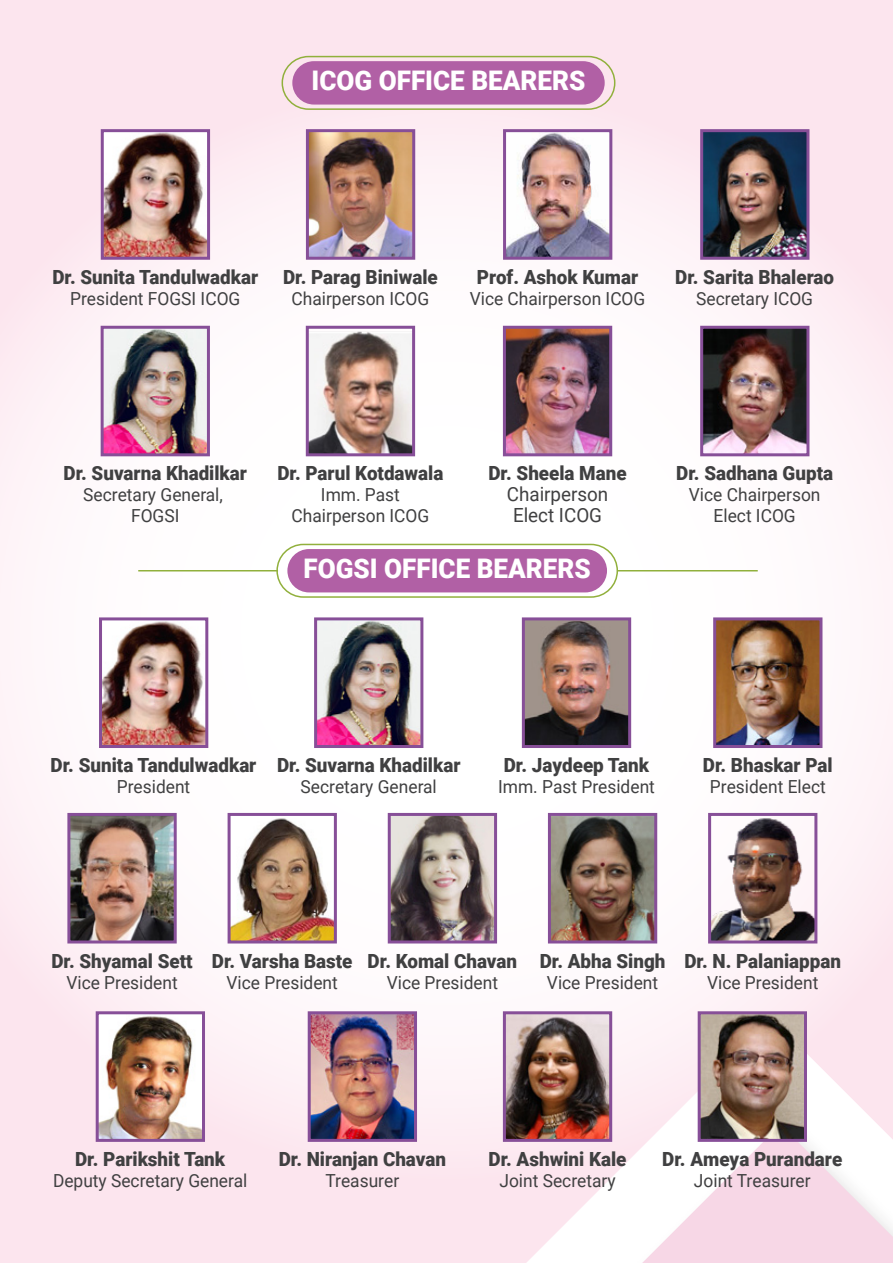
<style>
.page{position:relative;width:893px;height:1263px;background:#fff}
.page>*{position:absolute;margin:0;border:0;box-sizing:border-box;transform-origin:0 0}
.t1{font:900 27px "Roboto";color:#fff}
.t2{font:900 19.5px "Roboto";color:#404041}
.t3{font:19.5px/21px "Roboto";color:#404041;text-align:center}
.t4{font:18px/21px "Roboto";color:#404041;text-align:center}
</style>
<div class="page">
<div style="left:0;top:0;width:893px;height:1263px;background:linear-gradient(to bottom,#fdf2f6,#fef3f7)"></div>
<svg style="left:526px;top:1018px;width:367px;height:245px;fill:#fce9f0"></svg>
<img style="left:567px;top:1107px;width:326px;height:156px">
<svg style="left:642px;top:1124px;width:251px;height:139px"></svg>
<hr style="left:138px;top:570px;width:140px;height:1px;background:#91b03c">
<hr style="left:618px;top:570px;width:140px;height:1px;background:#91b03c">
<img style="left:526px;top:621px;width:101px;height:123px">
<div style="left:522px;top:617px;width:109px;height:131px;border:3px solid #874f98"></div>
<img style="left:717px;top:621px;width:101px;height:123px">
<div style="left:713px;top:617px;width:109px;height:131px;border:3px solid #874f98"></div>
<img style="left:71px;top:817px;width:102px;height:122px">
<div style="left:67px;top:813px;width:110px;height:130px;border:3px solid #874f98"></div>
<img style="left:232px;top:817px;width:101px;height:122px">
<div style="left:228px;top:813px;width:109px;height:130px;border:3px solid #874f98"></div>
<img style="left:392px;top:817px;width:101px;height:122px">
<div style="left:388px;top:813px;width:109px;height:130px;border:3px solid #874f98"></div>
<img style="left:552px;top:817px;width:101px;height:122px">
<div style="left:548px;top:813px;width:109px;height:130px;border:3px solid #874f98"></div>
<img style="left:712px;top:817px;width:101px;height:122px">
<div style="left:708px;top:813px;width:109px;height:130px;border:3px solid #874f98"></div>
<img style="left:507px;top:1015px;width:101px;height:123px">
<div style="left:503px;top:1011px;width:109px;height:131px;border:3px solid #874f98"></div>
<img style="left:312px;top:1015px;width:101px;height:123px">
<div style="left:308px;top:1011px;width:109px;height:131px;border:3px solid #874f98"></div>
<img style="left:100px;top:1015px;width:101px;height:123px">
<div style="left:96px;top:1011px;width:109px;height:131px;border:3px solid #874f98"></div>
<img style="left:702px;top:1015px;width:101px;height:123px">
<div style="left:698px;top:1011px;width:109px;height:131px;border:3px solid #874f98"></div>
<div style="left:292px;top:61px;width:313px;height:44px;background:#b160a5;border-radius:22px"></div>
<div style="left:282px;top:56px;width:333px;height:54px;border:2px solid #91b03c;border-radius:26px"></div>
<div style="left:287px;top:549px;width:320px;height:43px;background:#b160a5;border-radius:22px"></div>
<div style="left:276px;top:544px;width:342px;height:54px;border:2px solid #91b03c;border-radius:26px"></div>
<img style="left:704px;top:133px;width:101px;height:123px">
<div style="left:700px;top:129px;width:109px;height:131px;border:3px solid #874f98"></div>
<img style="left:704px;top:330px;width:101px;height:122px">
<div style="left:700px;top:326px;width:109px;height:130px;border:3px solid #874f98"></div>
<img style="left:507px;top:330px;width:101px;height:122px">
<div style="left:503px;top:326px;width:109px;height:130px;border:3px solid #874f98"></div>
<img style="left:105px;top:133px;width:101px;height:123px">
<div style="left:101px;top:129px;width:109px;height:131px;border:3px solid #874f98"></div>
<img style="left:310px;top:133px;width:101px;height:123px">
<div style="left:306px;top:129px;width:109px;height:131px;border:3px solid #874f98"></div>
<img style="left:507px;top:133px;width:101px;height:123px">
<div style="left:503px;top:129px;width:109px;height:131px;border:3px solid #874f98"></div>
<img style="left:105px;top:330px;width:101px;height:122px">
<div style="left:101px;top:326px;width:109px;height:130px;border:3px solid #874f98"></div>
<img style="left:310px;top:330px;width:101px;height:122px">
<div style="left:306px;top:326px;width:109px;height:130px;border:3px solid #874f98"></div>
<img style="left:103px;top:621px;width:101px;height:123px">
<div style="left:99px;top:617px;width:109px;height:131px;border:3px solid #874f98"></div>
<img style="left:318px;top:621px;width:101px;height:123px">
<div style="left:314px;top:617px;width:109px;height:131px;border:3px solid #874f98"></div>
<h1 class="t1" style="left:312px;top:61px;width:275px">ICOG OFFICE BEARERS</h1>
<p class="t2" style="left:52px;top:263px;width:207px">Dr. Sunita Tandulwadkar</p>
<p class="t4" style="left:70px;top:287px;width:172px">President FOGSI ICOG</p>
<p class="t2" style="left:283px;top:263px;width:156px">Dr. Parag Biniwale</p>
<p class="t4" style="left:292px;top:287px;width:139px">Chairperson ICOG</p>
<p class="t2" style="left:477px;top:263px;width:163px">Prof. Ashok Kumar</p>
<p class="t4" style="left:470px;top:287px;width:177px">Vice Chairperson ICOG</p>
<p class="t2" style="left:675px;top:263px;width:160px">Dr. Sarita Bhalerao</p>
<p class="t4" style="left:696px;top:287px;width:118px">Secretary ICOG</p>
<p class="t2" style="left:64px;top:460px;width:185px">Dr. Suvarna Khadilkar</p>
<p class="t4" style="left:83px;top:484px;width:141px">Secretary General,<br>FOGSI</p>
<p class="t2" style="left:277px;top:460px;width:168px">Dr. Parul Kotdawala</p>
<p class="t4" style="left:292px;top:484px;width:139px">Imm. Past<br>Chairperson ICOG</p>
<p class="t2" style="left:488px;top:460px;width:140px">Dr. Sheela Mane</p>
<p class="t3" style="left:507px;top:483px;width:103px">Chairperson<br>Elect ICOG</p>
<h1 class="t1" style="left:304px;top:549px;width:289px">FOGSI OFFICE BEARERS</h1>
<p class="t2" style="left:676px;top:460px;width:158px">Dr. Sadhana Gupta</p>
<p class="t4" style="left:689px;top:484px;width:133px">Vice Chairperson<br>Elect ICOG</p>
<p class="t2" style="left:51px;top:751px;width:207px">Dr. Sunita Tandulwadkar</p>
<p class="t4" style="left:117px;top:775px;width:75px">President</p>
<p class="t2" style="left:277px;top:751px;width:185px">Dr. Suvarna Khadilkar</p>
<p class="t4" style="left:301px;top:775px;width:138px">Secretary General</p>
<p class="t2" style="left:504px;top:751px;width:147px">Dr. Jaydeep Tank</p>
<p class="t4" style="left:498px;top:775px;width:158px">Imm. Past President</p>
<p class="t2" style="left:703px;top:751px;width:131px">Dr. Bhaskar Pal</p>
<p class="t4" style="left:710px;top:775px;width:117px">President Elect</p>
<p class="t2" style="left:51px;top:947px;width:143px">Dr. Shyamal Sett</p>
<p class="t4" style="left:66px;top:971px;width:113px">Vice President</p>
<p class="t2" style="left:212px;top:947px;width:142px">Dr. Varsha Baste</p>
<p class="t4" style="left:227px;top:971px;width:113px">Vice President</p>
<p class="t2" style="left:368px;top:947px;width:151px">Dr. Komal Chavan</p>
<p class="t4" style="left:387px;top:971px;width:113px">Vice President</p>
<p class="t2" style="left:540px;top:947px;width:127px">Dr. Abha Singh</p>
<p class="t4" style="left:547px;top:971px;width:113px">Vice President</p>
<p class="t2" style="left:684px;top:947px;width:158px">Dr. N. Palaniappan</p>
<p class="t4" style="left:707px;top:971px;width:113px">Vice President</p>
<p class="t2" style="left:75px;top:1145px;width:152px">Dr. Parikshit Tank</p>
<p class="t4" style="left:53px;top:1169px;width:196px">Deputy Secretary General</p>
<p class="t2" style="left:279px;top:1145px;width:169px">Dr. Niranjan Chavan</p>
<p class="t4" style="left:325px;top:1169px;width:75px">Treasurer</p>
<p class="t2" style="left:489px;top:1145px;width:139px">Dr. Ashwini Kale</p>
<p class="t4" style="left:499px;top:1169px;width:118px">Joint Secretary</p>
<p class="t2" style="left:662px;top:1145px;width:182px">Dr. Ameya Purandare</p>
<p class="t4" style="left:694px;top:1169px;width:118px">Joint Treasurer</p>
</div>
